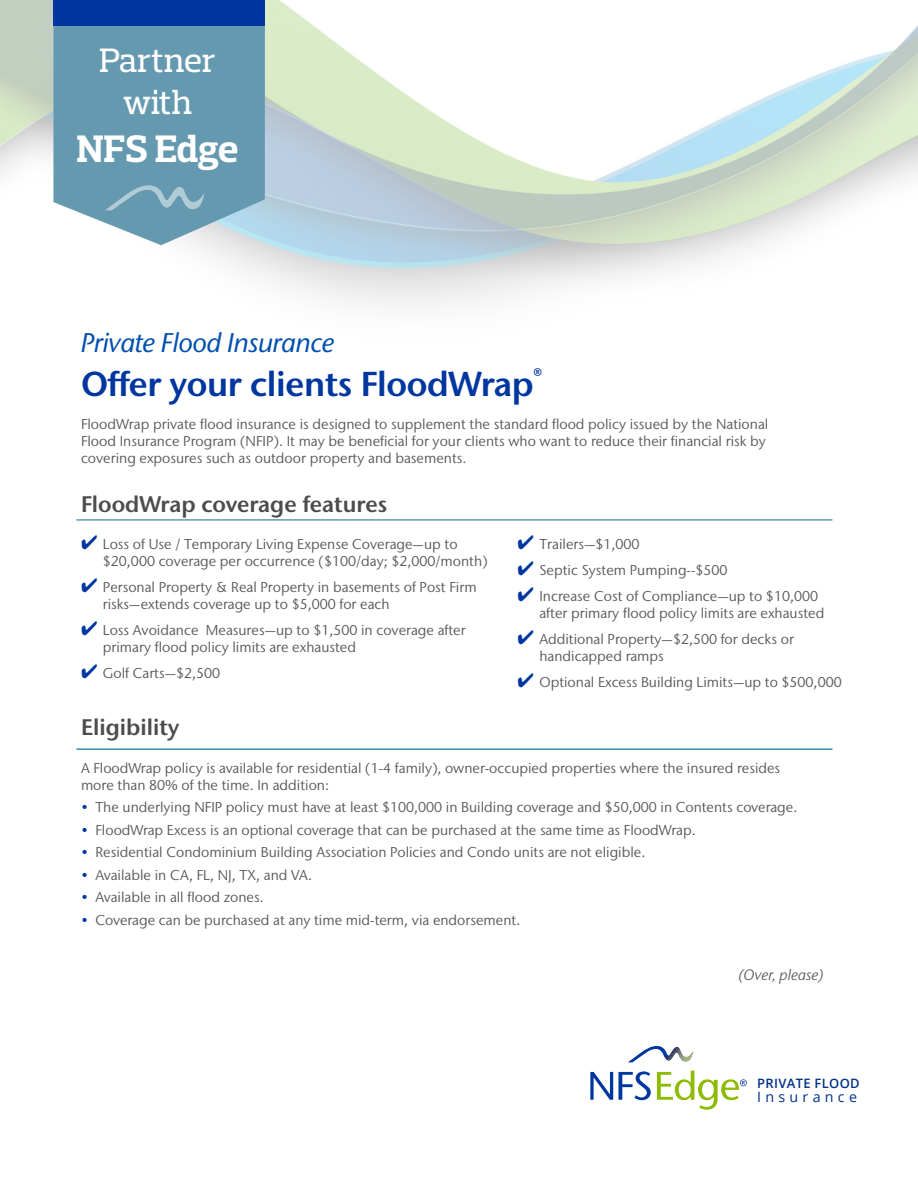
<style>
.page{position:relative;width:918px;height:1188px;background:#fff}
.page>*{position:absolute;margin:0;border:0;box-sizing:border-box;transform-origin:0 0}
.t1{font:700 39px "Prelo Slab";letter-spacing:-.02em;color:#fff}
.t2{font:600 34.5px "Stone Sans IIITC Pro";letter-spacing:-.01em;color:#0036a0}
.t3{font:500 34.5px "Prelo Slab";color:#fff}
.t4{font:italic 500 27px "Stone Sans IIITC Pro";letter-spacing:-.01em;color:#004faf}
.t5{font:600 22.5px "Stone Sans IIITC Pro";color:#4b4c4d}
.t6{font:italic 15px "Stone Sans IIITC Pro";color:#57585a}
.t7{font:14.25px/17.1px "Stone Sans IIITC Pro";color:#57585a}
.t8{font:14.25px "Open Sans";letter-spacing:.3em;color:#003186}
.t9{font:600 12.9px "Open Sans";letter-spacing:.025em;color:#003186}
.s1{color:#0036a0}
</style>
<div class="page">
<svg style="left:590px;top:1046px;width:157px;height:64px"></svg>
<hr style="left:76px;top:748px;width:756px;height:2px;background:#318aa8">
<img style="left:0;top:0;width:918px;height:306px">
<svg style="left:53px;top:25px;width:212px;height:220px;fill:#6499af"></svg>
<hr style="left:76px;top:519px;width:756px;height:2px;background:#6499af">
<svg style="left:105px;top:184px;width:99px;height:28px"></svg>
<div style="left:53px;top:0;width:212px;height:25px;background:#0036a0"></div>
<p class="t3" style="left:99px;top:40px;width:118px">Partner</p>
<p class="t3" style="left:123px;top:81px;width:71px">with</p>
<p class="t1" style="left:77px;top:125px;width:163px">NFS Edge</p>
<p class="t4" style="left:81px;top:326px;width:255px">Private Flood Insurance</p>
<p class="t2" style="left:81px;top:362px;width:462px">Offer your clients FloodWrap<sup>®</sup></p>
<p class="t7" style="left:81px;top:415px;width:689px">FloodWrap private flood insurance is designed to supplement the standard flood policy issued by the National<br>Flood Insurance Program (NFIP). It may be beneficial for your clients who want to reduce their financial risk by covering exposures such as outdoor property and basements.</p>
<p class="t5" style="left:81px;top:490px;width:308px">FloodWrap coverage features</p>
<p class="t7" style="left:103px;top:535px;width:386px;text-indent:-22px"><span class="s1">✔</span> Loss of Use / Temporary Living Expense Coverage—up to $20,000 coverage per occurrence ($100/day; $2,000/month)</p>
<p class="t7" style="left:103px;top:578px;width:375px;text-indent:-22px"><span class="s1">✔</span> Personal Property &amp; Real Property in basements of Post Firm risks—extends coverage up to $5,000 for each</p>
<p class="t7" style="left:103px;top:621px;width:364px;text-indent:-22px"><span class="s1">✔</span> Loss Avoidance Measures—up to $1,500 in coverage after primary flood policy limits are exhausted</p>
<p class="t7" style="left:81px;top:665px;width:141px"><span class="s1">✔</span> Golf Carts—$2,500</p>
<p class="t7" style="left:518px;top:535px;width:124px"><span class="s1">✔</span> Trailers—$1,000</p>
<p class="t7" style="left:518px;top:561px;width:212px"><span class="s1">✔</span> Septic System Pumping--$500</p>
<p class="t7" style="left:539px;top:587px;width:286px;text-indent:-22px"><span class="s1">✔</span> Increase Cost of Compliance—up to $10,000 after primary flood policy limits are exhausted</p>
<p class="t7" style="left:539px;top:630px;width:256px;text-indent:-22px"><span class="s1">✔</span> Additional Property—$2,500 for decks or handicapped ramps</p>
<p class="t7" style="left:518px;top:674px;width:326px"><span class="s1">✔</span> Optional Excess Building Limits—up to $500,000</p>
<p class="t5" style="left:81px;top:713px;width:100px">Eligibility</p>
<p class="t7" style="left:81px;top:759px;width:701px">A FloodWrap policy is available for residential (1-4 family), owner-occupied properties where the insured resides more than 80% of the time. In addition:</p>
<p class="t7" style="left:81px;top:799px;width:718px"><span class="s1">•</span> The underlying NFIP policy must have at least $100,000 in Building coverage and $50,000 in Contents coverage.</p>
<p class="t7" style="left:81px;top:821px;width:616px"><span class="s1">•</span> FloodWrap Excess is an optional coverage that can be purchased at the same time as FloodWrap.</p>
<p class="t7" style="left:81px;top:844px;width:566px"><span class="s1">•</span> Residential Condominium Building Association Policies and Condo units are not eligible.</p>
<p class="t7" style="left:81px;top:866px;width:233px"><span class="s1">•</span> Available in CA, FL, NJ, TX, and VA.</p>
<p class="t7" style="left:81px;top:889px;width:184px"><span class="s1">•</span> Available in all flood zones.</p>
<p class="t7" style="left:81px;top:911px;width:441px"><span class="s1">•</span> Coverage can be purchased at any time mid-term, via endorsement.</p>
<p class="t6" style="left:738px;top:965px;width:87px">(Over, please)</p>
<p class="t9" style="left:757px;top:1074px;width:104px">PRIVATE FLOOD</p>
<p class="t8" style="left:757px;top:1087px;width:101px">Insurance</p>
</div>
